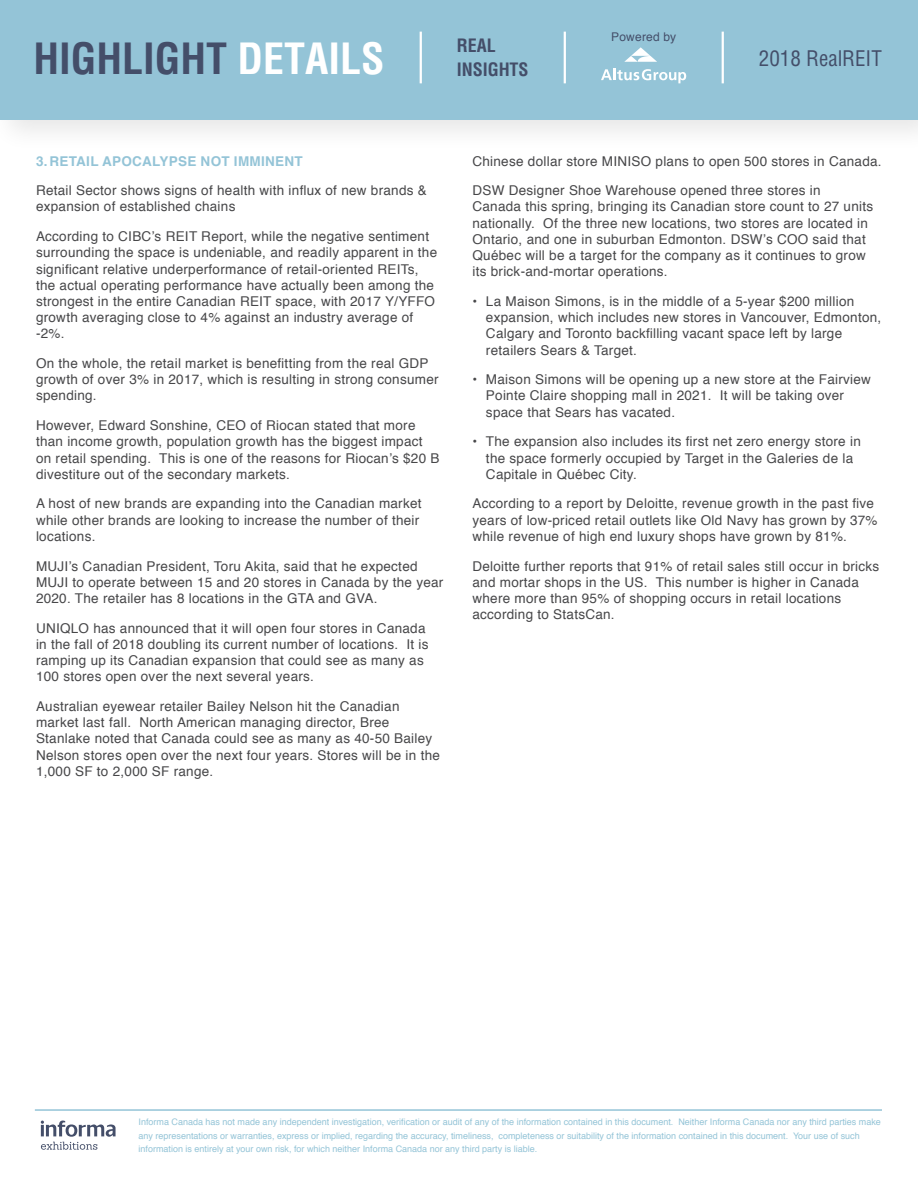
<style>
.page{position:relative;width:918px;height:1188px;background:#fff}
.page>*{position:absolute;margin:0;border:0;box-sizing:border-box;transform-origin:0 0}
.t1{font:700 condensed 42px "Helvetica";color:#444e69}
.t2{font:condensed 21px "Helvetica";color:#444e69}
.t3{font:700 condensed 18px/24px "Helvetica";letter-spacing:-.005em;color:#444e69}
.t4{font:13.5px/16.2px "Helvetica";letter-spacing:.02em;color:#474749}
.t5{font:700 13.5px "Helvetica";letter-spacing:.02em;color:#94c4d7}
.t6{font:12px "Helvetica";letter-spacing:.015em;color:#444e69}
.t7{font:9px/13.5px "Helvetica";color:#94c4d7}
.s1{color:#fff}
</style>
<div class="page">
<div style="left:0;top:0;width:918px;height:153px;background:#f8f8f8"></div>
<div style="left:0;top:0;width:918px;height:119px;background:#94c4d7"></div>
<hr style="left:420px;top:32px;width:2px;height:51px;background:#fff">
<hr style="left:564px;top:32px;width:2px;height:51px;background:#fff">
<svg style="left:601px;top:69px;width:85px;height:14px"></svg>
<svg style="left:624px;top:47px;width:33px;height:15px"></svg>
<hr style="left:722px;top:32px;width:2px;height:51px;background:#fff">
<hr style="left:35px;top:1109px;width:847px;height:2px;background:#94c4d7">
<svg style="left:41px;top:1121px;width:75px;height:29px"></svg>
<p class="t6" style="left:611px;top:27px;width:66px">Powered by</p>
<h1 class="t1" style="left:33px;top:33px;width:353px">HIGHLIGHT <span class="s1">DETAILS</span></h1>
<h3 class="t3" style="left:457px;top:34px;width:73px">REAL<br>INSIGHTS</h3>
<h2 class="t2" style="left:759px;top:45px;width:125px">2018 RealREIT</h2>
<p class="t5" style="left:36px;top:150px;width:268px">3. RETAIL APOCALYPSE NOT IMMINENT</p>
<p class="t4" style="left:36px;top:183px;width:392px">Retail Sector shows signs of health with influx of new brands &amp; expansion of established chains</p>
<p class="t4" style="left:36px;top:229px;width:403px">According to CIBC’s REIT Report, while the negative sentiment surrounding the space is undeniable, and readily apparent in the significant relative underperformance of retail-oriented REITs, the actual operating performance have actually been among the strongest in the entire Canadian REIT space, with 2017 Y/YFFO growth averaging close to 4% against an industry average of -2%.</p>
<p class="t4" style="left:36px;top:356px;width:404px">On the whole, the retail market is benefitting from the real GDP growth of over 3% in 2017, which is resulting in strong consumer spending.</p>
<p class="t4" style="left:36px;top:418px;width:405px">However, Edward Sonshine, CEO of Riocan stated that more than income growth, population growth has the biggest impact on retail spending. This is one of the reasons for Riocan’s $20 B divestiture out of the secondary markets.</p>
<p class="t4" style="left:36px;top:496px;width:387px">A host of new brands are expanding into the Canadian market while other brands are looking to increase the number of their locations.</p>
<p class="t4" style="left:36px;top:558px;width:409px">MUJI’s Canadian President, Toru Akita, said that he expected<br>MUJI to operate between 15 and 20 stores in Canada by the year<br>2020. The retailer has 8 locations in the GTA and GVA.</p>
<p class="t4" style="left:36px;top:620px;width:394px">UNIQLO has announced that it will open four stores in Canada in the fall of 2018 doubling its current number of locations. It is ramping up its Canadian expansion that could see as many as 100 stores open over the next several years.</p>
<p class="t4" style="left:36px;top:698px;width:405px">Australian eyewear retailer Bailey Nelson hit the Canadian market last fall. North American managing director, Bree Stanlake noted that Canada could see as many as 40-50 Bailey Nelson stores open over the next four years. Stores will be in the 1,000 SF to 2,000 SF range.</p>
<p class="t4" style="left:472px;top:146px;width:411px;line-height:29.7px">Chinese dollar store MINISO plans to open 500 stores in Canada.<br>DSW Designer Shoe Warehouse opened three stores in</p>
<p class="t4" style="left:472px;top:199px;width:402px">Canada this spring, bringing its Canadian store count to 27 units nationally. Of the three new locations, two stores are located in Ontario, and one in suburban Edmonton. DSW’s COO said that Québec will be a target for the company as it continues to grow its brick-and-mortar operations.</p>
<p class="t4" style="left:486px;top:293px;width:397px;text-indent:-14px">• La Maison Simons, is in the middle of a 5-year $200 million expansion, which includes new stores in Vancouver, Edmonton, Calgary and Toronto backfilling vacant space left by large retailers Sears &amp; Target.</p>
<p class="t4" style="left:486px;top:372px;width:387px;text-indent:-14px">• Maison Simons will be opening up a new store at the Fairview<br>Pointe Claire shopping mall in 2021. It will be taking over space that Sears has vacated.</p>
<p class="t4" style="left:486px;top:434px;width:376px;text-indent:-14px">• The expansion also includes its first net zero energy store in the space formerly occupied by Target in the Galeries de la<br>Capitale in Québec City.</p>
<p class="t4" style="left:472px;top:496px;width:407px">According to a report by Deloitte, revenue growth in the past five years of low-priced retail outlets like Old Navy has grown by 37% while revenue of high end luxury shops have grown by 81%.</p>
<p class="t4" style="left:472px;top:558px;width:408px">Deloitte further reports that 91% of retail sales still occur in bricks and mortar shops in the US. This number is higher in Canada where more than 95% of shopping occurs in retail locations according to StatsCan.</p>
<p class="t7" style="left:139px;top:1115px;width:744px">Informa Canada has not made any independent investigation, verification or audit of any of the information contained in this document. Neither Informa Canada nor any third parties make any representations or warranties, express or implied, regarding the accuracy, timeliness, completeness or suitability of the information contained in this document. Your use of such information is entirely at your own risk, for which neither Informa Canada nor any third party is liable.</p>
</div>
